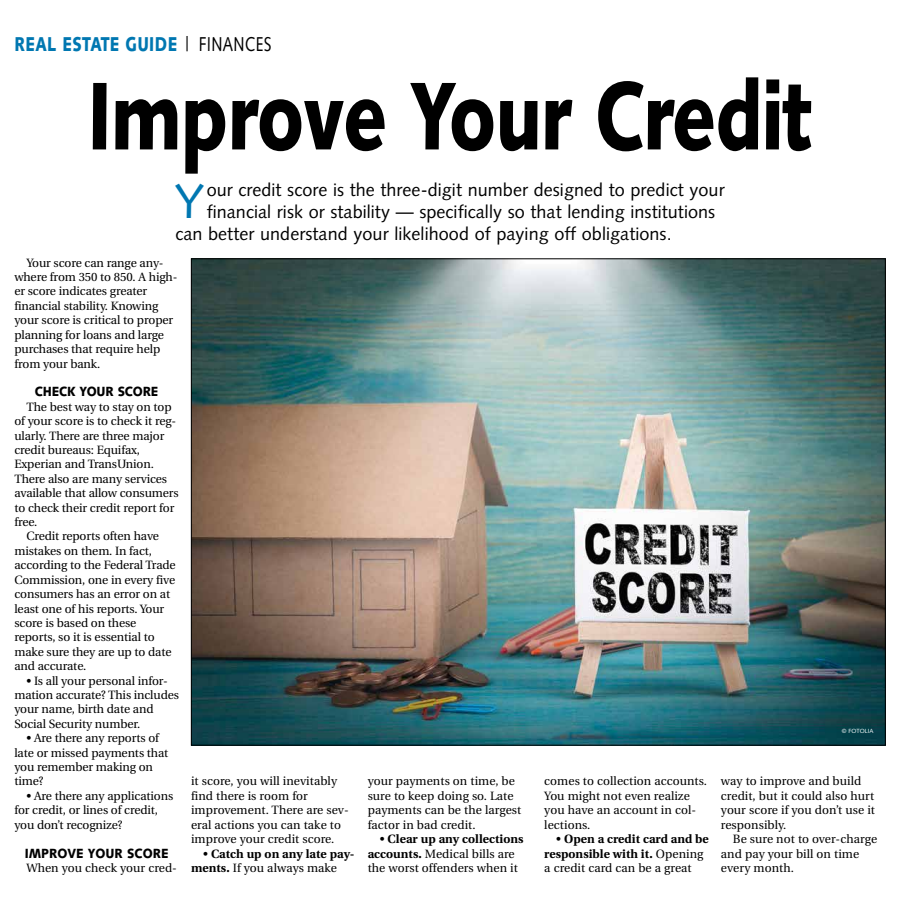
<style>
.page{position:relative;width:900px;height:908px;background:#fff}
.page>*{position:absolute;margin:0;border:0;box-sizing:border-box;transform-origin:0 0}
.t1{font:900 96px "Syntax";letter-spacing:-.015em;color:#000;scale:.77 1}
.t2{font:48.6px "Syntax";color:#0077b1}
.t3{font:900 20px "Syntax";letter-spacing:.025em;color:#0077b1;scale:.77 1}
.t4{font:18px "Syntax";letter-spacing:.005em;color:#000}
.t5{font:900 13.3px "Syntax";letter-spacing:.005em;color:#000;scale:.91 1}
.t6{font:12px/14.4px "Utopia";letter-spacing:-.01em;color:#000}
.t7{font:700 12px/14.4px "Utopia";letter-spacing:.005em;color:#000}
.t8{font:6px "Syntax";color:#fff}
.s1{font-weight:400;color:#000}
.s2{font-weight:400}
.s3{font-weight:700}
</style>
<div class="page">
<img style="left:193px;top:260px;width:691px;height:483px">
<h3 class="t3" style="left:14px;top:32px;width:335px">REAL ESTATE GUIDE <span class="s1">| FINANCES</span></h3>
<h1 class="t1" style="left:87px;top:59px;width:943px">Improve Your Credit</h1>
<h2 class="t2" style="left:175px;top:172px;width:31px">Y</h2>
<h3 class="t4" style="left:207px;top:179px;width:520px">our credit score is the three-digit number designed to predict your</h3>
<h3 class="t4" style="left:207px;top:201px;width:510px">financial risk or stability — specifically so that lending institutions</h3>
<h3 class="t4" style="left:175px;top:223px;width:498px">can better understand your likelihood of paying off obligations.</h3>
<p class="t6" style="left:14px;top:255px;width:165px;text-indent:12px">Your score can range any&shy;where from 350 to 850. A high&shy;er score indicates greater financial stability. Knowing your score is critical to proper planning for loans and large purchases that require help from your bank.</p>
<p class="t5" style="left:35px;top:384px;width:137px">CHECK YOUR SCORE</p>
<p class="t6" style="left:26px;top:399px;width:147px">The best way to stay on top</p>
<p class="t6" style="left:14px;top:414px;width:163px">of your score is to check it reg-</p>
<p class="t6" style="left:14px;top:428px;width:151px">ularly. There are three major</p>
<p class="t6" style="left:14px;top:443px;width:127px">credit bureaus: Equifax,</p>
<p class="t6" style="left:14px;top:457px;width:141px">Experian and TransUnion.</p>
<p class="t6" style="left:14px;top:471px;width:154px">There also are many services</p>
<p class="t6" style="left:14px;top:486px;width:166px">available that allow consumers</p>
<p class="t6" style="left:14px;top:500px;width:162px">to check their credit report for</p>
<p class="t6" style="left:14px;top:515px;width:25px">free.</p>
<p class="t6" style="left:26px;top:529px;width:134px">Credit reports often have</p>
<p class="t6" style="left:14px;top:543px;width:139px">mistakes on them. In fact,</p>
<p class="t6" style="left:14px;top:558px;width:163px">according to the Federal Trade</p>
<p class="t6" style="left:14px;top:572px;width:162px">Commission, one in every five</p>
<p class="t6" style="left:14px;top:587px;width:157px">consumers has an error on at</p>
<p class="t6" style="left:14px;top:601px;width:151px">least one of his reports. Your</p>
<p class="t6" style="left:14px;top:615px;width:124px">score is based on these</p>
<p class="t6" style="left:14px;top:630px;width:142px">reports, so it is essential to</p>
<p class="t6" style="left:14px;top:644px;width:159px">make sure they are up to date</p>
<p class="t6" style="left:14px;top:659px;width:73px">and accurate.</p>
<p class="t6" style="left:14px;top:673px;width:166px;text-indent:12px">• Is all your personal infor&shy;mation accurate? This includes your name, birth date and<br>Social Security number.</p>
<p class="t6" style="left:14px;top:731px;width:156px;text-indent:12px">• Are there any reports of late or missed payments that you remember making on time?</p>
<p class="t6" style="left:14px;top:788px;width:160px;text-indent:12px">• Are there any applications for credit, or lines of credit, you don’t recognize?</p>
<p class="t5" style="left:25px;top:844px;width:160px">IMPROVE YOUR SCORE</p>
<p class="t6" style="left:26px;top:860px;width:152px">When you check your cred-</p>
<p class="t6" style="left:191px;top:774px;width:159px">it score, you will inevitably find there is room for improvement. There are sev&shy;eral actions you can take to improve your credit score.</p>
<p class="t7" style="left:191px;top:846px;width:165px;text-indent:12px"><span class="s2">•</span> Catch up on any late pay&shy;ments. <span class="s2">If you always make</span></p>
<p class="t6" style="left:368px;top:774px;width:155px">your payments on time, be sure to keep doing so. Late payments can be the largest factor in bad credit.</p>
<p class="t6" style="left:368px;top:831px;width:157px;text-indent:12px">• <span class="s3">Clear up any collections accounts.</span> Medical bills are the worst offenders when it</p>
<p class="t8" style="left:842px;top:727px;width:33px">© FOTOLIA</p>
<p class="t6" style="left:544px;top:774px;width:164px">comes to collection accounts.<br>You might not even realize you have an account in col&shy;lections.</p>
<p class="t7" style="left:544px;top:831px;width:166px;text-indent:12px"><span class="s2">•</span> Open a credit card and be responsible with it. <span class="s2">Opening a credit card can be a great</span></p>
<p class="t6" style="left:721px;top:774px;width:156px">way to improve and build credit, but it could also hurt your score if you don’t use it responsibly.</p>
<p class="t6" style="left:721px;top:831px;width:158px;text-indent:12px">Be sure not to over-charge and pay your bill on time every month.</p>
</div>
